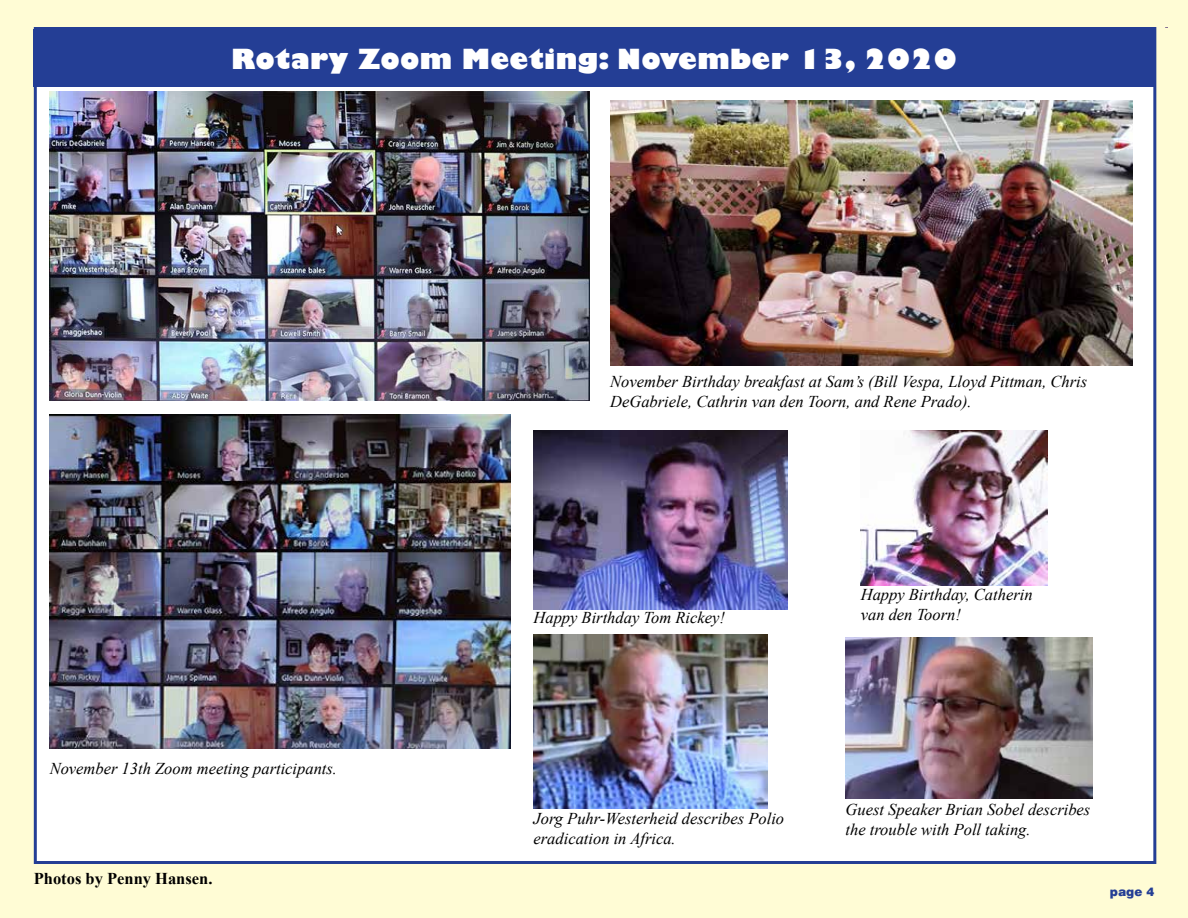
<style>
.page{position:relative;width:1188px;height:918px;background:#fffcd5}
.page>*{position:absolute;margin:0;border:0;box-sizing:border-box;transform-origin:0 0}
.t1{font:800 27px "Gill Sans";letter-spacing:.01em;color:#fff}
.t2{font:italic 16.5px/19.8px "Times New Roman";color:#000}
.t3{font:700 16.5px "Times New Roman";color:#000}
.t4{font:900 12px "Swiss 721 BT";color:#243e95}
</style>
<div class="page">
<div style="left:34px;top:27px;width:1122px;height:837px;background:#fff;border:3px solid #243e95"></div>
<div style="left:34px;top:30px;width:1120px;height:57px;background:#243e95"></div>
<img style="left:861px;top:431px;width:187px;height:154px">
<img style="left:534px;top:634px;width:234px;height:175px">
<img style="left:846px;top:638px;width:246px;height:160px">
<img style="left:534px;top:431px;width:253px;height:178px">
<img style="left:50px;top:92px;width:540px;height:308px">
<img style="left:50px;top:415px;width:461px;height:333px">
<img style="left:610px;top:100px;width:522px;height:266px">
<h1 class="t1" style="left:231px;top:42px;width:727px">Rotary Zoom Meeting: November 13, 2020</h1>
<p class="t2" style="left:50px;top:758px;width:289px">November 13th Zoom meeting participants.</p>
<p class="t3" style="left:34px;top:867px;width:180px">Photos by Penny Hansen.</p>
<p class="t2" style="left:610px;top:371px;width:479px">November Birthday breakfast at Sam’s (Bill Vespa, Lloyd Pittman, Chris<br>DeGabriele, Cathrin van den Toorn, and Rene Prado).</p>
<p class="t2" style="left:534px;top:607px;width:193px">Happy Birthday Tom Rickey!</p>
<p class="t2" style="left:861px;top:584px;width:173px">Happy Birthday, Catherin van den Toorn!</p>
<p class="t2" style="left:534px;top:808px;width:252px">Jorg Puhr-Westerheid describes Polio eradication in Africa.</p>
<p class="t2" style="left:846px;top:799px;width:246px">Guest Speaker Brian Sobel describes the trouble with Poll taking.</p>
<p class="t4" style="left:1110px;top:885px;width:46px">page 4</p>
</div>
